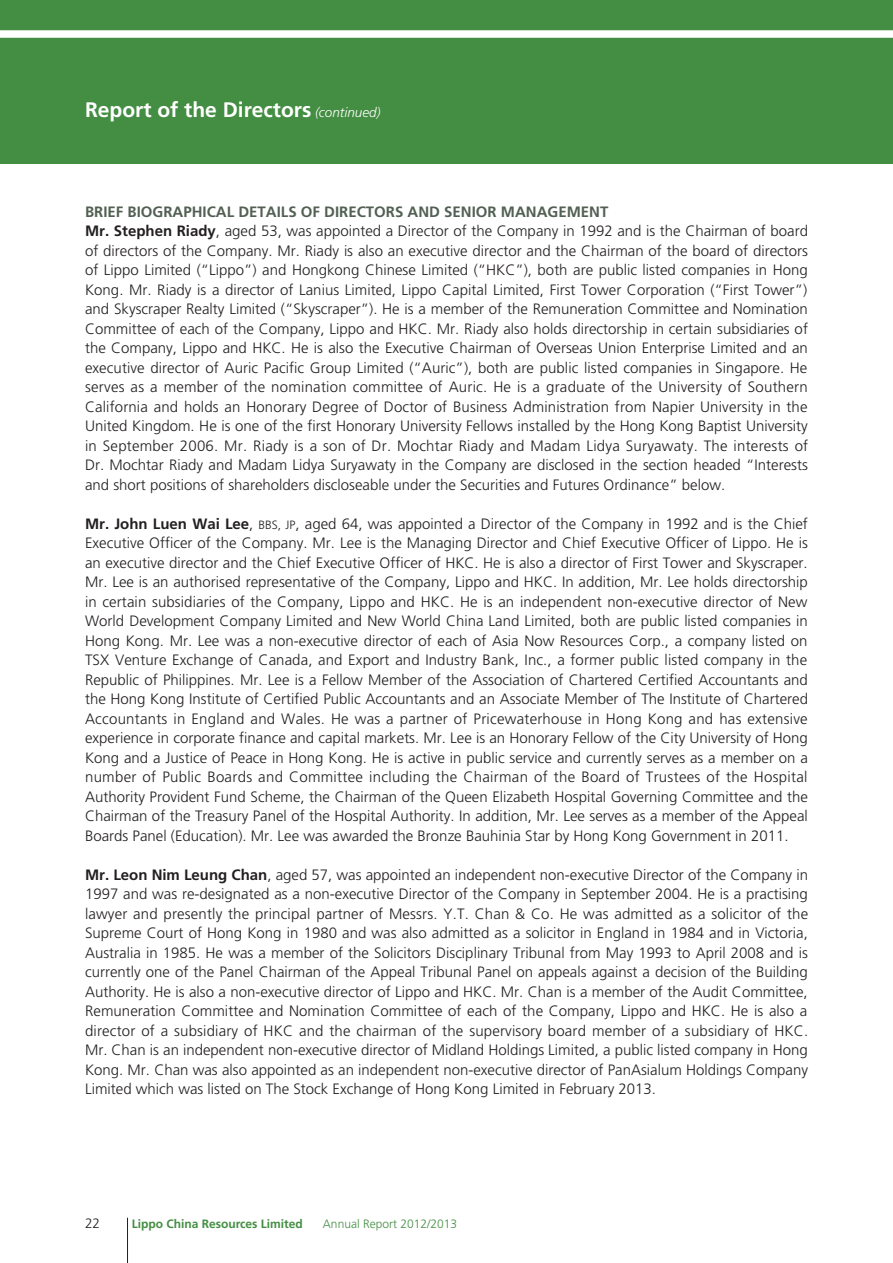
<style>
.page{position:relative;width:893px;height:1263px;background:#fff}
.page>*{position:absolute;margin:0;border:0;box-sizing:border-box;transform-origin:0 0}
.t1{font:700 21px "Frutiger LT Std";color:#fff}
.t2{font:300 15px/19.5px "Frutiger LT Std";color:#231f20;text-align:justify}
.t3{font:300 13.65px "Frutiger LT Std";color:#231f20}
.t4{font:700 12.15px "Frutiger LT Std";color:#438e42}
.t5{font:300 12.15px "Frutiger LT Std";color:#438e42}
.s1{font-weight:300;font-style:italic;font-size:13.5px}
.s2{font-weight:700;color:#526053}
.s3{font-weight:700}
.s4{font-size:12px}
</style>
<div class="page">
<hr style="left:127px;top:1218px;width:1px;height:45px;background:#231f20">
<div style="left:0;top:0;width:893px;height:163px;background:#438e42"></div>
<div style="left:0;top:30px;width:893px;height:8px;background:#fff"></div>
<h1 class="t1" style="left:85px;top:97px;width:297px">Report of the Directors <span class="s1">(continued)</span></h1>
<p class="t2" style="left:85px;top:202px;width:725px;text-align:left"><span class="s2">BRIEF BIOGRAPHICAL DETAILS OF DIRECTORS AND SENIOR MANAGEMENT<br></span><span class="s3">Mr. Stephen Riady</span>, aged 53, was appointed a Director of the Company in 1992 and is the Chairman of board of directors of the Company. Mr. Riady is also an executive director and the Chairman of the board of directors of Lippo Limited (“Lippo”) and Hongkong Chinese Limited (“HKC”), both are public listed companies in Hong Kong. Mr. Riady is a director of Lanius Limited, Lippo Capital Limited, First Tower Corporation (“First Tower”) and Skyscraper Realty Limited (“Skyscraper”). He is a member of the Remuneration Committee and Nomination Committee of each of the Company, Lippo and HKC. Mr. Riady also holds directorship in certain subsidiaries of the Company, Lippo and HKC. He is also the Executive Chairman of Overseas Union Enterprise Limited and an executive director of Auric Pacific Group Limited (“Auric”), both are public listed companies in Singapore. He serves as a member of the nomination committee of Auric. He is a graduate of the University of Southern California and holds an Honorary Degree of Doctor of Business Administration from Napier University in the United Kingdom. He is one of the first Honorary University Fellows installed by the Hong Kong Baptist University in September 2006. Mr. Riady is a son of Dr. Mochtar Riady and Madam Lidya Suryawaty. The interests of Dr. Mochtar Riady and Madam Lidya Suryawaty in the Company are disclosed in the section headed “Interests and short positions of shareholders discloseable under the Securities and Futures Ordinance” below.</p>
<p class="t2" style="left:85px;top:514px;width:724px"><span class="s3">Mr. John Luen Wai Lee</span>, <span class="s4">BBS, JP</span>, aged 64, was appointed a Director of the Company in 1992 and is the Chief Executive Officer of the Company. Mr. Lee is the Managing Director and Chief Executive Officer of Lippo. He is an executive director and the Chief Executive Officer of HKC. He is also a director of First Tower and Skyscraper.<br>Mr. Lee is an authorised representative of the Company, Lippo and HKC. In addition, Mr. Lee holds directorship in certain subsidiaries of the Company, Lippo and HKC. He is an independent non-executive director of New World Development Company Limited and New World China Land Limited, both are public listed companies in Hong Kong. Mr. Lee was a non-executive director of each of Asia Now Resources Corp., a company listed on TSX Venture Exchange of Canada, and Export and Industry Bank, Inc., a former public listed company in the Republic of Philippines. Mr. Lee is a Fellow Member of the Association of Chartered Certified Accountants and the Hong Kong Institute of Certified Public Accountants and an Associate Member of The Institute of Chartered Accountants in England and Wales. He was a partner of Pricewaterhouse in Hong Kong and has extensive experience in corporate finance and capital markets. Mr. Lee is an Honorary Fellow of the City University of Hong Kong and a Justice of Peace in Hong Kong. He is active in public service and currently serves as a member on a number of Public Boards and Committee including the Chairman of the Board of Trustees of the Hospital Authority Provident Fund Scheme, the Chairman of the Queen Elizabeth Hospital Governing Committee and the Chairman of the Treasury Panel of the Hospital Authority. In addition, Mr. Lee serves as a member of the Appeal Boards Panel (Education). Mr. Lee was awarded the Bronze Bauhinia Star by Hong Kong Government in 2011.</p>
<p class="t2" style="left:85px;top:865px;width:725px"><span class="s3">Mr. Leon Nim Leung Chan</span>, aged 57, was appointed an independent non-executive Director of the Company in 1997 and was re-designated as a non-executive Director of the Company in September 2004. He is a practising lawyer and presently the principal partner of Messrs. Y.T. Chan &amp; Co. He was admitted as a solicitor of the Supreme Court of Hong Kong in 1980 and was also admitted as a solicitor in England in 1984 and in Victoria, Australia in 1985. He was a member of the Solicitors Disciplinary Tribunal from May 1993 to April 2008 and is currently one of the Panel Chairman of the Appeal Tribunal Panel on appeals against a decision of the Building Authority. He is also a non-executive director of Lippo and HKC. Mr. Chan is a member of the Audit Committee, Remuneration Committee and Nomination Committee of each of the Company, Lippo and HKC. He is also a director of a subsidiary of HKC and the chairman of the supervisory board member of a subsidiary of HKC.<br>Mr. Chan is an independent non-executive director of Midland Holdings Limited, a public listed company in Hong Kong. Mr. Chan was also appointed as an independent non-executive director of PanAsialum Holdings Company Limited which was listed on The Stock Exchange of Hong Kong Limited in February 2013.</p>
<p class="t3" style="left:85px;top:1216px;width:17px">22</p>
<p class="t4" style="left:132px;top:1216px;width:173px">Lippo China Resources Limited</p>
<p class="t5" style="left:323px;top:1216px;width:136px">Annual Report 2012/2013</p>
</div>
